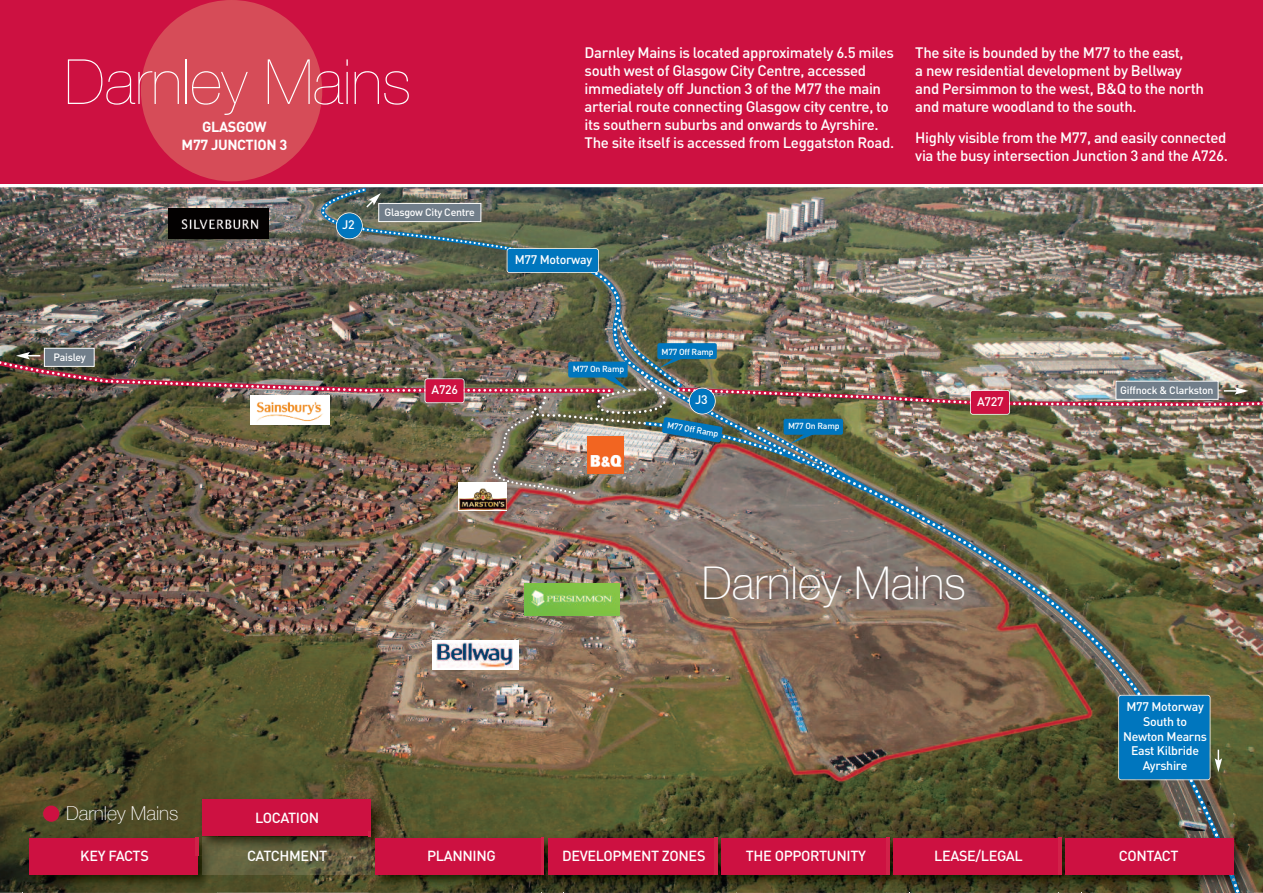
<style>
.page{position:relative;width:1263px;height:893px;background:#fff}
.page>*{position:absolute;margin:0;border:0;box-sizing:border-box;transform-origin:0 0}
.t1{font:200 62.4px "Helvetica Neue";color:#fff}
.t2{font:100 45.15px "Helvetica Neue";color:#fff}
.t3{font:100 19.2px "Helvetica Neue";color:#fff}
.t4{font:500 15px/18px "DIN";letter-spacing:-.025em;color:#fff}
.t5{font:500 14.4px "DIN";letter-spacing:-.025em;color:#fff}
.t6{font:700 14.4px/17.4px "DIN";letter-spacing:-.025em;color:#fff;text-align:center}
.t7{font:500 12.45px/14.9px "DIN";letter-spacing:-.025em;color:#fff;text-align:center}
.t8{font:500 12.3px "DIN";color:#fff}
.t9{font:500 10.5px "DIN";letter-spacing:-.025em;color:#fff}
.t10{font:500 8.7px "DIN";letter-spacing:-.025em;color:#fff}
</style>
<div class="page">
<img style="left:0;top:187px;width:1263px;height:706px">
<svg style="left:822px;top:506px;width:294px;height:158px;background:#726147"></svg>
<div style="left:0;top:0;width:1263px;height:183px;background:#cd1141"></div>
<div style="left:141px;top:0;width:181px;height:181px;background:#d64c58;border-radius:50%"></div>
<div style="left:43px;top:805px;width:16px;height:17px;background:#cd1141;border-radius:50%"></div>
<div style="left:432px;top:640px;width:86px;height:30px;background:#fff"></div>
<img style="left:437px;top:643px;width:76px;height:24px">
<img style="left:524px;top:584px;width:96px;height:32px">
<img style="left:169px;top:209px;width:100px;height:30px">
<img style="left:588px;top:268px;width:236px;height:39px">
<img style="left:823px;top:506px;width:288px;height:152px">
<div style="left:507px;top:248px;width:92px;height:25px;border:2px solid #fff;border-radius:3px"></div>
<img style="left:316px;top:187px;width:280px;height:89px">
<svg style="left:458px;top:509px;width:49px;height:2px"></svg>
<img style="left:458px;top:506px;width:49px;height:3px">
<img style="left:23px;top:831px;width:195px;height:62px">
<div style="left:30px;top:838px;width:168px;height:37px;background:#cd1141"></div>
<img style="left:202px;top:838px;width:166px;height:37px">
<img style="left:195px;top:793px;width:195px;height:45px">
<img style="left:195px;top:831px;width:23px;height:25px">
<img style="left:195px;top:838px;width:3px;height:18px">
<div style="left:202px;top:799px;width:169px;height:37px;background:#cd1141"></div>
<img style="left:368px;top:831px;width:346px;height:62px">
<img style="left:368px;top:831px;width:22px;height:25px">
<svg style="left:368px;top:831px;width:3px;height:5px"></svg>
<div style="left:375px;top:838px;width:168px;height:37px;background:#cd1141"></div>
<img style="left:563px;top:892px;width:151px;height:1px">
<svg style="left:542px;top:892px;width:21px;height:1px"></svg>
<img style="left:542px;top:838px;width:1px;height:37px">
<div style="left:549px;top:838px;width:168px;height:37px;background:#cd1141"></div>
<img style="left:714px;top:831px;width:172px;height:62px">
<svg style="left:714px;top:892px;width:23px;height:1px"></svg>
<img style="left:714px;top:838px;width:3px;height:37px">
<div style="left:721px;top:838px;width:168px;height:37px;background:#cd1141"></div>
<img style="left:886px;top:831px;width:173px;height:62px">
<svg style="left:886px;top:892px;width:23px;height:1px"></svg>
<img style="left:886px;top:838px;width:3px;height:37px">
<div style="left:893px;top:838px;width:168px;height:37px;background:#cd1141"></div>
<svg style="left:1104px;top:652px;width:150px;height:179px;background:#426261"></svg>
<img style="left:1059px;top:831px;width:153px;height:62px">
<img style="left:1240px;top:831px;width:14px;height:62px">
<img style="left:1212px;top:831px;width:28px;height:62px">
<img style="left:1215px;top:833px;width:24px;height:59px">
<svg style="left:1059px;top:892px;width:22px;height:1px"></svg>
<img style="left:1059px;top:838px;width:2px;height:37px">
<div style="left:1066px;top:838px;width:168px;height:37px;background:#cd1141"></div>
<img style="left:0;top:307px;width:1263px;height:199px">
<h1 class="t1" style="left:65px;top:46px;width:348px">Darnley Mains</h1>
<p class="t6" style="left:182px;top:118px;width:107px">GLASGOW<br>M77 JUNCTION 3</p>
<p class="t9" style="left:54px;top:351px;width:34px">Paisley</p>
<p class="t8" style="left:342px;top:217px;width:14px">J2</p>
<p class="t9" style="left:384px;top:206px;width:92px">Glasgow City Centre</p>
<p class="t7" style="left:432px;top:382px;width:28px">A726</p>
<p class="t4" style="left:585px;top:43px;width:311px">Darnley Mains is located approximately 6.5 miles south west of Glasgow City Centre, accessed immediately off Junction 3 of the M77 the main arterial route connecting Glasgow city centre, to its southern suburbs and onwards to Ayrshire.<br>The site itself is accessed from Leggatston Road.</p>
<p class="t4" style="left:915px;top:44px;width:290px">The site is bounded by the M77 to the east,<br>a new residential development by Bellway and Persimmon to the west, B&amp;Q to the north and mature woodland to the south.</p>
<p class="t4" style="left:915px;top:128px;width:314px">Highly visible from the M77, and easily connected via the busy intersection Junction 3 and the A726.</p>
<p class="t7" style="left:515px;top:252px;width:79px">M77 Motorway</p>
<p class="t10" style="left:573px;top:364px;width:53px">M77 On Ramp</p>
<p class="t10" style="left:662px;top:346px;width:54px">M77 Off Ramp</p>
<p class="t8" style="left:695px;top:393px;width:14px">J3</p>
<p class="t7" style="left:977px;top:394px;width:28px">A727</p>
<p class="t10" style="left:668px;top:420px;width:54px;rotate:10deg">M77 Off Ramp</p>
<p class="t10" style="left:788px;top:421px;width:53px">M77 On Ramp</p>
<p class="t9" style="left:1120px;top:384px;width:95px">Giffnock &amp; Clarkston</p>
<h2 class="t2" style="left:702px;top:555px;width:266px">Darnley Mains</h2>
<p class="t7" style="left:1123px;top:699px;width:85px">M77 Motorway<br>South to<br>Newton Mearns<br>East Kilbride<br>Ayrshire</p>
<p class="t3" style="left:66px;top:801px;width:114px">Darnley Mains</p>
<p class="t5" style="left:80px;top:847px;width:70px">KEY FACTS</p>
<p class="t5" style="left:255px;top:809px;width:65px">LOCATION</p>
<p class="t5" style="left:247px;top:847px;width:82px">CATCHMENT</p>
<p class="t5" style="left:427px;top:847px;width:70px">PLANNING</p>
<p class="t5" style="left:562px;top:847px;width:145px">DEVELOPMENT ZONES</p>
<p class="t5" style="left:746px;top:847px;width:122px">THE OPPORTUNITY</p>
<p class="t5" style="left:934px;top:847px;width:90px">LEASE/LEGAL</p>
<p class="t5" style="left:1119px;top:847px;width:61px">CONTACT</p>
</div>
